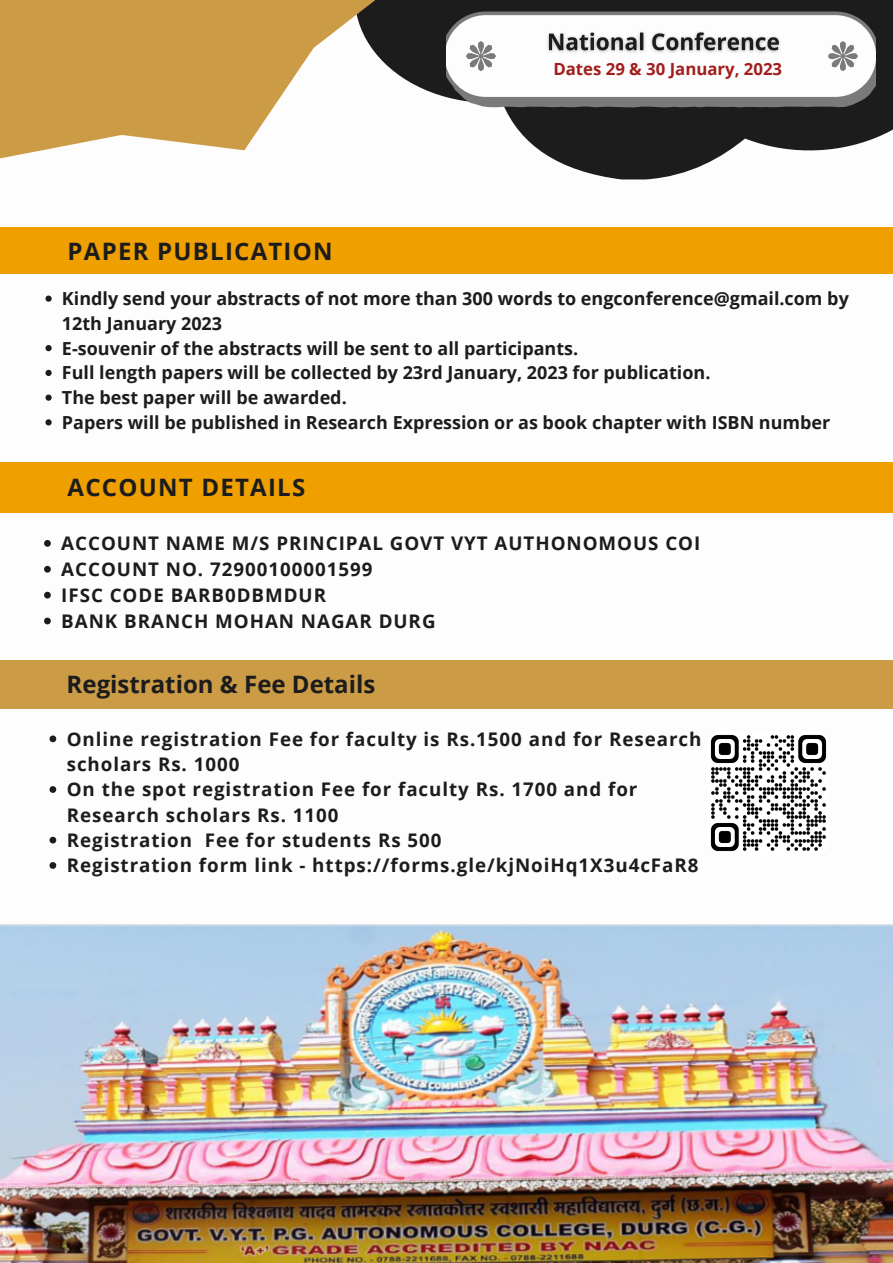
<style>
.page{position:relative;width:893px;height:1263px;background:#fff}
.page>*{position:absolute;margin:0;border:0;box-sizing:border-box;transform-origin:0 0}
.t1{font:700 24px "Open Sans";letter-spacing:.05em;color:#1c1c1c}
.t2{font:700 24px "Open Sans";color:#1c1c1c}
.t3{font:700 18.75px/25.3px "Open Sans";letter-spacing:.05em;color:#1c1c1c}
.t4{font:700 18px/24.8px "Open Sans";color:#1c1c1c}
.t5{font:700 16.73px "Open Sans";color:#a21d1d}
</style>
<div class="page">
<svg style="left:411px;top:0;width:482px;height:179px;fill:#1c1c1c"></svg>
<svg style="left:446px;top:12px;width:430px;height:95px"></svg>
<svg style="left:0;top:0;width:411px;height:158px;fill:#cc9b46"></svg>
<div style="left:0;top:228px;width:893px;height:46px;background:#ef9f00"></div>
<div style="left:0;top:462px;width:893px;height:50px;background:#ef9f00"></div>
<div style="left:0;top:660px;width:893px;height:49px;background:#cc9b46"></div>
<img style="left:707px;top:732px;width:122px;height:122px">
<img style="left:0;top:925px;width:893px;height:338px">
<img style="left:542px;top:20px;width:243px;height:43px">
<svg style="left:45px;top:295px;width:7px;height:7px"></svg>
<svg style="left:45px;top:345px;width:7px;height:6px"></svg>
<svg style="left:45px;top:370px;width:7px;height:6px"></svg>
<svg style="left:45px;top:394px;width:7px;height:7px"></svg>
<svg style="left:45px;top:419px;width:7px;height:6px"></svg>
<svg style="left:44px;top:540px;width:7px;height:7px"></svg>
<svg style="left:44px;top:566px;width:7px;height:7px"></svg>
<svg style="left:44px;top:592px;width:7px;height:6px"></svg>
<svg style="left:44px;top:618px;width:7px;height:6px"></svg>
<svg style="left:49px;top:735px;width:7px;height:7px"></svg>
<svg style="left:49px;top:786px;width:7px;height:7px"></svg>
<svg style="left:49px;top:837px;width:7px;height:6px"></svg>
<svg style="left:49px;top:862px;width:7px;height:7px"></svg>
<p class="t1" style="left:68px;top:234px;width:266px">PAPER PUBLICATION</p>
<p class="t5" style="left:553px;top:57px;width:230px">Dates 29 &amp; 30 January, 2023</p>
<p class="t4" style="left:62px;top:286px;width:788px">Kindly send your abstracts of not more than 300 words to engconference@gmail.com by 12th January 2023<br>E-souvenir of the abstracts will be sent to all participants.<br>Full length papers will be collected by 23rd January, 2023 for publication.<br>The best paper will be awarded.<br>Papers will be published in Research Expression or as book chapter with ISBN number</p>
<p class="t1" style="left:68px;top:471px;width:239px">ACCOUNT DETAILS</p>
<p class="t3" style="left:61px;top:530px;width:640px;line-height:25.9px">ACCOUNT NAME M/S PRINCIPAL GOVT VYT AUTHONOMOUS COI<br>ACCOUNT NO. 72900100001599<br>IFSC CODE BARB0DBMDUR<br>BANK BRANCH MOHAN NAGAR DURG</p>
<p class="t2" style="left:67px;top:668px;width:310px">Registration &amp; Fee Details</p>
<p class="t3" style="left:67px;top:726px;width:636px">Online registration Fee for faculty is Rs.1500 and for Research scholars Rs. 1000<br>On the spot registration Fee for faculty Rs. 1700 and for Research scholars Rs. 1100<br>Registration Fee for students Rs 500<br>Registration form link - https://forms.gle/kjNoiHq1X3u4cFaR8</p>
</div>
